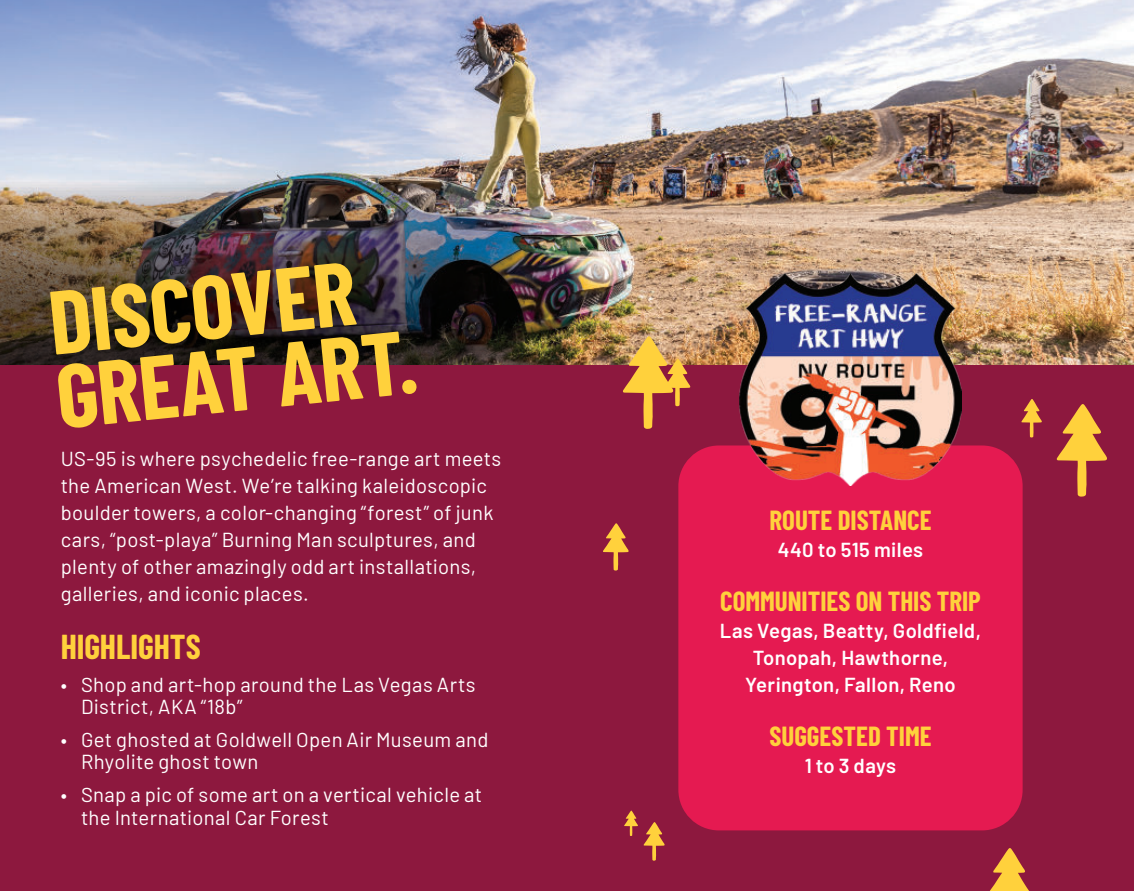
<style>
.page{position:relative;width:1134px;height:891px;background:#8d183e}
.page>*{position:absolute;margin:0;border:0;box-sizing:border-box;transform-origin:0 0}
.t1{font:700 90px/74.5px "Barlow Condensed";color:#ffd13c}
.t2{font:700 33.75px "Barlow Condensed";letter-spacing:-.005em;color:#ffd13c}
.t3{font:700 27px "Barlow Condensed";color:#ffd13c}
.t4{font:20.25px/27px "Barlow";letter-spacing:.015em;color:#fff}
.t5{font:600 20.25px/27px "Barlow";letter-spacing:.02em;color:#fff;text-align:center}
</style>
<div class="page">
<img style="left:567px;top:0;width:567px;height:364px">
<img style="left:0;top:0;width:567px;height:364px">
<div style="left:678px;top:445px;width:345px;height:385px;background:#e51a51;border-radius:41px"></div>
<svg style="left:1057px;top:404px;width:50px;height:93px"></svg>
<svg style="left:1021px;top:399px;width:21px;height:38px"></svg>
<svg style="left:644px;top:822px;width:21px;height:39px"></svg>
<svg style="left:624px;top:810px;width:14px;height:26px"></svg>
<svg style="left:990px;top:848px;width:39px;height:43px"></svg>
<svg style="left:623px;top:336px;width:67px;height:93px"></svg>
<svg style="left:603px;top:523px;width:26px;height:48px"></svg>
<img style="left:740px;top:273px;width:221px;height:213px">
<h1 class="t1" style="left:46px;top:295px;width:363px;rotate:-6deg">DISCOVER<br>GREAT ART.</h1>
<p class="t4" style="left:61px;top:447px;width:442px">US-95 is where psychedelic free-range art meets the American West. We’re talking kaleidoscopic boulder towers, a color-changing “forest” of junk cars, “post-playa” Burning Man sculptures, and plenty of other amazingly odd art installations, galleries, and iconic places.</p>
<h2 class="t2" style="left:61px;top:635px;width:142px">HIGHLIGHTS</h2>
<p class="t4" style="left:81px;top:675px;width:396px;line-height:22.5px;text-indent:-20px">• Shop and art-hop around the Las Vegas Arts<br>District, AKA “18b”</p>
<p class="t4" style="left:81px;top:730px;width:409px;line-height:22.5px;text-indent:-20px">• Get ghosted at Goldwell Open Air Museum and<br>Rhyolite ghost town</p>
<p class="t4" style="left:81px;top:785px;width:403px;line-height:22.5px;text-indent:-20px">• Snap a pic of some art on a vertical vehicle at the International Car Forest</p>
<h3 class="t3" style="left:769px;top:510px;width:164px">ROUTE DISTANCE</h3>
<p class="t5" style="left:778px;top:538px;width:147px">440 to 515 miles</p>
<h3 class="t3" style="left:720px;top:591px;width:262px">COMMUNITIES ON THIS TRIP</h3>
<p class="t5" style="left:720px;top:615px;width:263px">Las Vegas, Beatty, Goldfield,<br>Tonopah, Hawthorne,<br>Yerington, Fallon, Reno</p>
<h3 class="t3" style="left:769px;top:726px;width:164px">SUGGESTED TIME</h3>
<p class="t5" style="left:805px;top:754px;width:93px">1 to 3 days</p>
</div>
